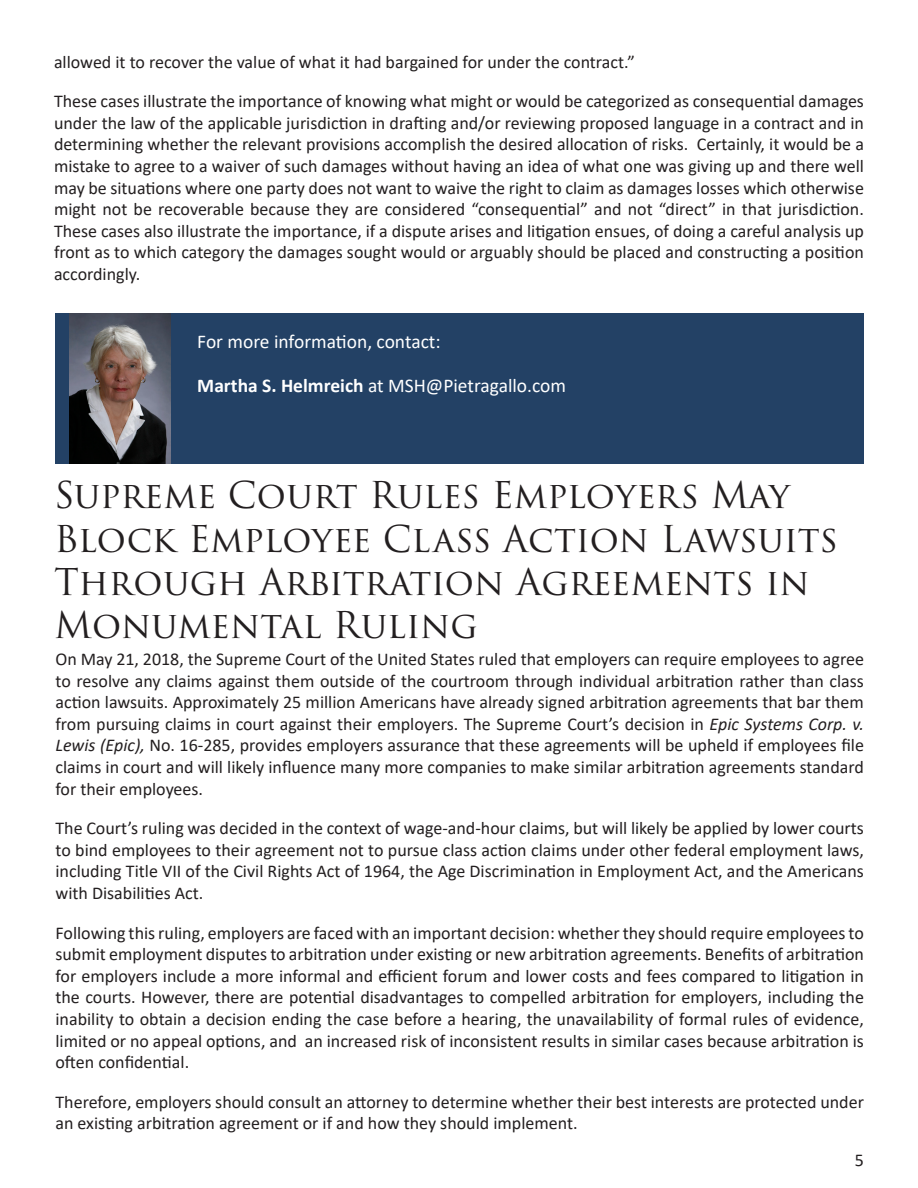
<style>
.page{position:relative;width:918px;height:1188px;background:#fff}
.page>*{position:absolute;margin:0;border:0;box-sizing:border-box;transform-origin:0 0}
.t1{font:36px/43.2px "Trajan Pro 3";color:#231f20}
.t2{font:19.5px "Calibri";color:#fff}
.t3{font:18px/21.6px "Calibri";color:#231f20;text-align:justify}
.s1{font-weight:700}
.s2{font-style:italic}
</style>
<div class="page">
<div style="left:56px;top:313px;width:808px;height:151px;background:#234165"></div>
<img style="left:69px;top:313px;width:102px;height:151px">
<p class="t3" style="left:54px;top:50px;width:582px">allowed it to recover the value of what it had bargained for under the contract.”</p>
<p class="t3" style="left:54px;top:90px;width:812px">These cases illustrate the importance of knowing what might or would be categorized as consequential damages under the law of the applicable jurisdiction in drafting and/or reviewing proposed language in a contract and in determining whether the relevant provisions accomplish the desired allocation of risks. Certainly, it would be a mistake to agree to a waiver of such damages without having an idea of what one was giving up and there well may be situations where one party does not want to waive the right to claim as damages losses which otherwise might not be recoverable because they are considered “consequential” and not “direct” in that jurisdiction.<br>These cases also illustrate the importance, if a dispute arises and litigation ensues, of doing a careful analysis up front as to which category the damages sought would or arguably should be placed and constructing a position accordingly.</p>
<p class="t2" style="left:197px;top:328px;width:245px">For more information, contact:</p>
<p class="t2" style="left:197px;top:372px;width:370px"><span class="s1">Martha S. Helmreich</span> at MSH@Pietragallo.com</p>
<p class="t1" style="left:54px;top:475px;width:785px">Supreme Court Rules Employers May<br>Block Employee Class Action Lawsuits<br>Through Arbitration Agreements in<br>Monumental Ruling</p>
<p class="t3" style="left:56px;top:648px;width:810px">On May 21, 2018, the Supreme Court of the United States ruled that employers can require employees to agree to resolve any claims against them outside of the courtroom through individual arbitration rather than class action lawsuits. Approximately 25 million Americans have already signed arbitration agreements that bar them from pursuing claims in court against their employers. The Supreme Court’s decision in <span class="s2">Epic Systems Corp. v.<br>Lewis (Epic),</span> No. 16-285, provides employers assurance that these agreements will be upheld if employees file claims in court and will likely influence many more companies to make similar arbitration agreements standard for their employees.</p>
<p class="t3" style="left:56px;top:817px;width:810px">The Court’s ruling was decided in the context of wage-and-hour claims, but will likely be applied by lower courts to bind employees to their agreement not to pursue class action claims under other federal employment laws, including Title VII of the Civil Rights Act of 1964, the Age Discrimination in Employment Act, and the Americans with Disabilities Act.</p>
<p class="t3" style="left:56px;top:921px;width:810px">Following this ruling, employers are faced with an important decision: whether they should require employees to submit employment disputes to arbitration under existing or new arbitration agreements. Benefits of arbitration for employers include a more informal and efficient forum and lower costs and fees compared to litigation in the courts. However, there are potential disadvantages to compelled arbitration for employers, including the inability to obtain a decision ending the case before a hearing, the unavailability of formal rules of evidence, limited or no appeal options, and an increased risk of inconsistent results in similar cases because arbitration is often confidential.</p>
<p class="t3" style="left:56px;top:1091px;width:810px">Therefore, employers should consult an attorney to determine whether their best interests are protected under an existing arbitration agreement or if and how they should implement.</p>
<p class="t3" style="left:855px;top:1149px;width:11px">5</p>
</div>
